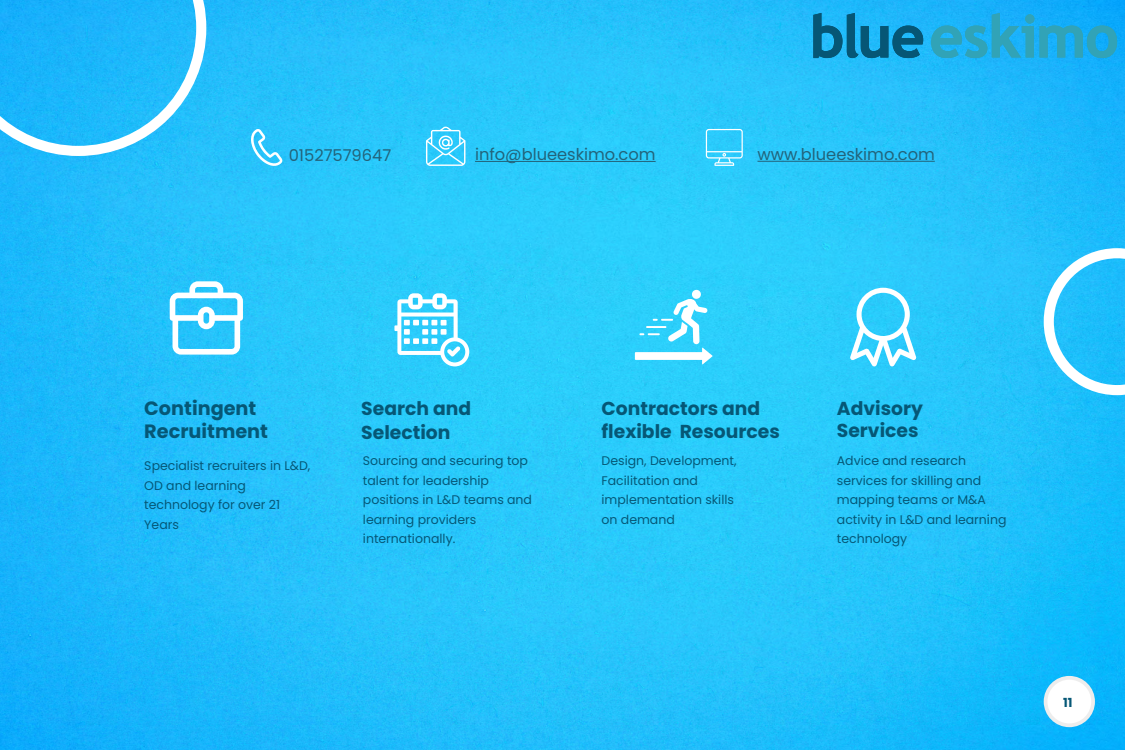
<style>
.page{position:relative;width:1125px;height:750px;background:#fff}
.page>*{position:absolute;margin:0;border:0;box-sizing:border-box;transform-origin:0 0}
.t1{font:700 19.25px/23.1px "Poppins";color:#065776}
.t2{font:700 18.75px/22.5px "Poppins";color:#065776}
.t3{font:16.25px "Poppins";color:#23637a}
.t4{font:12.5px/19.5px "Poppins";color:#065776}
.t5{font:700 12.5px "Poppins";color:#065776}
</style>
<div class="page">
<img style="left:0;top:0;width:1125px;height:750px">
<div style="left:1046px;top:678px;width:47px;height:47px;background:#fff;border-radius:50%"></div>
<div style="left:1044px;top:676px;width:51px;height:51px;border:4px solid #ededed;border-radius:50%"></div>
<svg style="left:0;top:0;width:206px;height:156px;background:#32bdfb"></svg>
<svg style="left:1044px;top:248px;width:81px;height:147px"></svg>
<svg style="left:170px;top:281px;width:73px;height:74px"></svg>
<svg style="left:394px;top:293px;width:75px;height:73px"></svg>
<svg style="left:635px;top:290px;width:77px;height:74px"></svg>
<svg style="left:850px;top:288px;width:66px;height:78px"></svg>
<svg style="left:813px;top:12px;width:111px;height:46px;background:#138abb"></svg>
<svg style="left:931px;top:12px;width:186px;height:46px;background:#21aadc"></svg>
<svg style="left:426px;top:126px;width:39px;height:40px;background:#60d6fb"></svg>
<svg style="left:251px;top:128px;width:32px;height:38px"></svg>
<svg style="left:706px;top:129px;width:37px;height:37px"></svg>
<hr style="left:475px;top:161px;width:181px;height:1px;background:#23637a">
<hr style="left:757px;top:161px;width:178px;height:1px;background:#23637a">
<h3 class="t3" style="left:289px;top:146px;width:104px">01527579647</h3>
<h3 class="t3" style="left:475px;top:145px;width:182px">info@blueeskimo.com</h3>
<h3 class="t3" style="left:757px;top:145px;width:179px">www.blueeskimo.com</h3>
<h1 class="t1" style="left:144px;top:397px;width:125px">Contingent<br>Recruitment</h1>
<p class="t4" style="left:144px;top:456px;width:168px">Specialist recruiters in L&amp;D,<br>OD and learning technology for over 21<br>Years</p>
<h2 class="t2" style="left:361px;top:396px;width:111px;line-height:24.4px">Search and<br>Selection</h2>
<p class="t4" style="left:363px;top:451px;width:171px">Sourcing and securing top talent for leadership positions in L&amp;D teams and learning providers internationally.</p>
<h2 class="t2" style="left:602px;top:398px;width:180px">Contractors and flexible Resources</h2>
<p class="t4" style="left:602px;top:451px;width:136px">Design, Development,<br>Facilitation and implementation skills on demand</p>
<h2 class="t2" style="left:837px;top:397px;width:88px">Advisory<br>Services</h2>
<p class="t4" style="left:837px;top:451px;width:171px">Advice and research services for skilling and mapping teams or M&amp;A activity in L&amp;D and learning technology</p>
<p class="t5" style="left:1063px;top:695px;width:11px">11</p>
</div>
